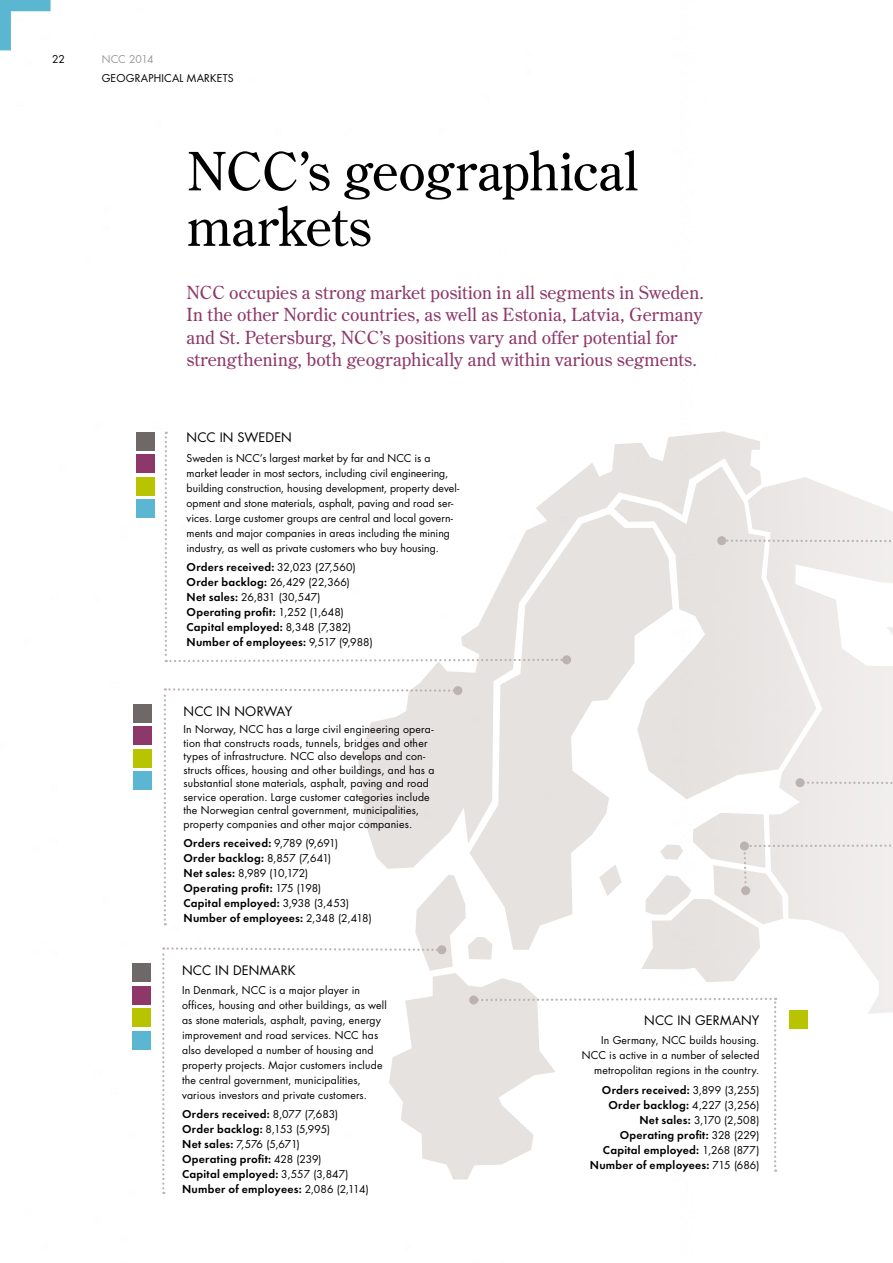
<style>
.page{position:relative;width:893px;height:1263px;background:#fff}
.page>*{position:absolute;margin:0;border:0;box-sizing:border-box;transform-origin:0 0}
.t1{font:52.5px/55.5px "NCC Century";color:#000}
.t2{font:18px/22.5px "NCC Century";letter-spacing:.005em;color:#8e386a}
.t3{font:12.75px "NCC Futura";letter-spacing:.015em;color:#000}
.t4{font:10.5px/15px "NCC Futura";letter-spacing:.01em;color:#000}
.t5{font:10.5px/15px "NCC Futura Demi";letter-spacing:.025em;color:#000}
.t6{font:10.5px "NCC Futura";letter-spacing:-.005em;color:#9e9898}
.s1{font-family:"NCC Futura"}
.s2{font-family:"NCC Futura Demi"}
</style>
<div class="page">
<img style="left:0;top:50px;width:893px;height:1000px">
<svg style="left:165px;top:432px;width:403px;height:231px"></svg>
<div style="left:562px;top:655px;width:9px;height:9px;background:#bcb3b0;border-radius:50%"></div>
<div style="left:136px;top:432px;width:19px;height:18px;background:#6e6868"></div>
<div style="left:136px;top:454px;width:19px;height:19px;background:#8e386a"></div>
<div style="left:136px;top:477px;width:19px;height:18px;background:#b9c400"></div>
<div style="left:136px;top:499px;width:19px;height:19px;background:#5ab6d1"></div>
<div style="left:132px;top:963px;width:19px;height:19px;background:#6e6868"></div>
<div style="left:132px;top:986px;width:19px;height:18px;background:#8e386a"></div>
<div style="left:132px;top:1008px;width:19px;height:19px;background:#b9c400"></div>
<div style="left:132px;top:1031px;width:19px;height:18px;background:#5ab6d1"></div>
<svg style="left:725px;top:538px;width:168px;height:6px"></svg>
<div style="left:717px;top:536px;width:9px;height:9px;background:#bcb3b0;border-radius:50%"></div>
<div style="left:133px;top:704px;width:19px;height:19px;background:#6e6868"></div>
<div style="left:133px;top:726px;width:19px;height:19px;background:#8e386a"></div>
<div style="left:133px;top:749px;width:19px;height:19px;background:#b9c400"></div>
<div style="left:133px;top:771px;width:19px;height:19px;background:#5ab6d1"></div>
<svg style="left:162px;top:687px;width:731px;height:507px"></svg>
<div style="left:740px;top:841px;width:9px;height:9px;background:#bcb3b0;border-radius:50%"></div>
<svg style="left:0;top:0;width:51px;height:50px"></svg>
<p class="t4" style="left:52px;top:51px;width:14px">22</p>
<p class="t6" style="left:102px;top:52px;width:53px">NCC 2014</p>
<p class="t4" style="left:102px;top:70px;width:133px">GEOGRAPHICAL MARKETS</p>
<h1 class="t1" style="left:187px;top:144px;width:452px">NCC’s geographical markets</h1>
<p class="t2" style="left:186px;top:281px;width:519px">NCC occupies a strong market position in all segments in Sweden.<br>In the other Nordic countries, as well as Estonia, Latvia, Germany and St. Petersburg, NCC’s positions vary and offer potential for strengthening, both geographically and within various segments.</p>
<p class="t3" style="left:187px;top:429px;width:107px">NCC IN SWEDEN</p>
<p class="t4" style="left:187px;top:450px;width:274px">Sweden is NCC’s largest market by far and NCC is a market leader in most sectors, including civil engineering, building construction, housing development, property devel&shy;opment and stone materials, asphalt, paving and road ser&shy;vices. Large customer groups are central and local govern&shy;ments and major companies in areas including the mining industry, as well as private customers who buy housing.</p>
<p class="t5" style="left:187px;top:559px;width:171px">Orders received: <span class="s1">32,023 (27,560)</span></p>
<p class="t4" style="left:187px;top:574px;width:165px"><span class="s2">Order backlog:</span> 26,429 (22,366)<br><span class="s2">Net sales:</span> 26,831 (30,547)</p>
<p class="t5" style="left:187px;top:604px;width:188px">Operating profit: <span class="s1">1,252 (1,648)<br></span>Capital employed: <span class="s1">8,348 (7,382)<br></span>Number of employees: <span class="s1">9,517 (9,988)</span></p>
<p class="t3" style="left:184px;top:702px;width:110px">NCC IN NORWAY</p>
<p class="t4" style="left:184px;top:723px;width:252px;line-height:13.5px">In Norway, NCC has a large civil engineering opera&shy;tion that constructs roads, tunnels, bridges and other types of infrastructure. NCC also develops and con&shy;structs offices, housing and other buildings, and has a substantial stone materials, asphalt, paving and road service operation. Large customer categories include the Norwegian central government, municipalities, property companies and other major companies.</p>
<p class="t5" style="left:184px;top:835px;width:156px">Orders received: <span class="s1">9,789 (9,691)<br></span>Order backlog: <span class="s1">8,857 (7,641)</span></p>
<p class="t4" style="left:184px;top:866px;width:126px"><span class="s2">Net sales:</span> 8,989 (10,172)</p>
<p class="t5" style="left:184px;top:880px;width:190px">Operating profit: <span class="s1">175 (198)<br></span>Capital employed: <span class="s1">3,938 (3,453)<br></span>Number of employees: <span class="s1">2,348 (2,418)</span></p>
<p class="t3" style="left:182px;top:961px;width:115px">NCC IN DENMARK</p>
<p class="t4" style="left:182px;top:983px;width:206px">In Denmark, NCC is a major player in offices, housing and other buildings, as well as stone materials, asphalt, paving, energy improvement and road services. NCC has also developed a number of housing and property projects. Major customers include the central government, municipalities, various investors and private customers.</p>
<p class="t5" style="left:182px;top:1107px;width:158px">Orders received: <span class="s1">8,077 (7,683)<br></span>Order backlog: <span class="s1">8,153 (5,995)</span></p>
<p class="t4" style="left:182px;top:1137px;width:119px"><span class="s2">Net sales:</span> 7,576 (5,671)</p>
<p class="t5" style="left:182px;top:1152px;width:188px">Operating profit: <span class="s1">428 (239)<br></span>Capital employed: <span class="s1">3,557 (3,847)<br></span>Number of employees: <span class="s1">2,086 (2,114)</span></p>
<p class="t3" style="left:644px;top:1012px;width:117px">NCC IN GERMANY</p>
<p class="t4" style="left:582px;top:1033px;width:179px;text-align:right">In Germany, NCC builds housing.<br>NCC is active in a number of selected metropolitan regions in the country.</p>
<p class="t5" style="left:602px;top:1082px;width:159px;text-align:right">Orders received: <span class="s1">3,899 (3,255)<br></span>Order backlog: <span class="s1">4,227 (3,256)</span></p>
<p class="t4" style="left:639px;top:1112px;width:122px"><span class="s2">Net sales:</span> 3,170 (2,508)</p>
<p class="t5" style="left:590px;top:1127px;width:171px;text-align:right">Operating profit: <span class="s1">328 (229)<br></span>Capital employed: <span class="s1">1,268 (877)<br></span>Number of employees: <span class="s1">715 (686)</span></p>
</div>
